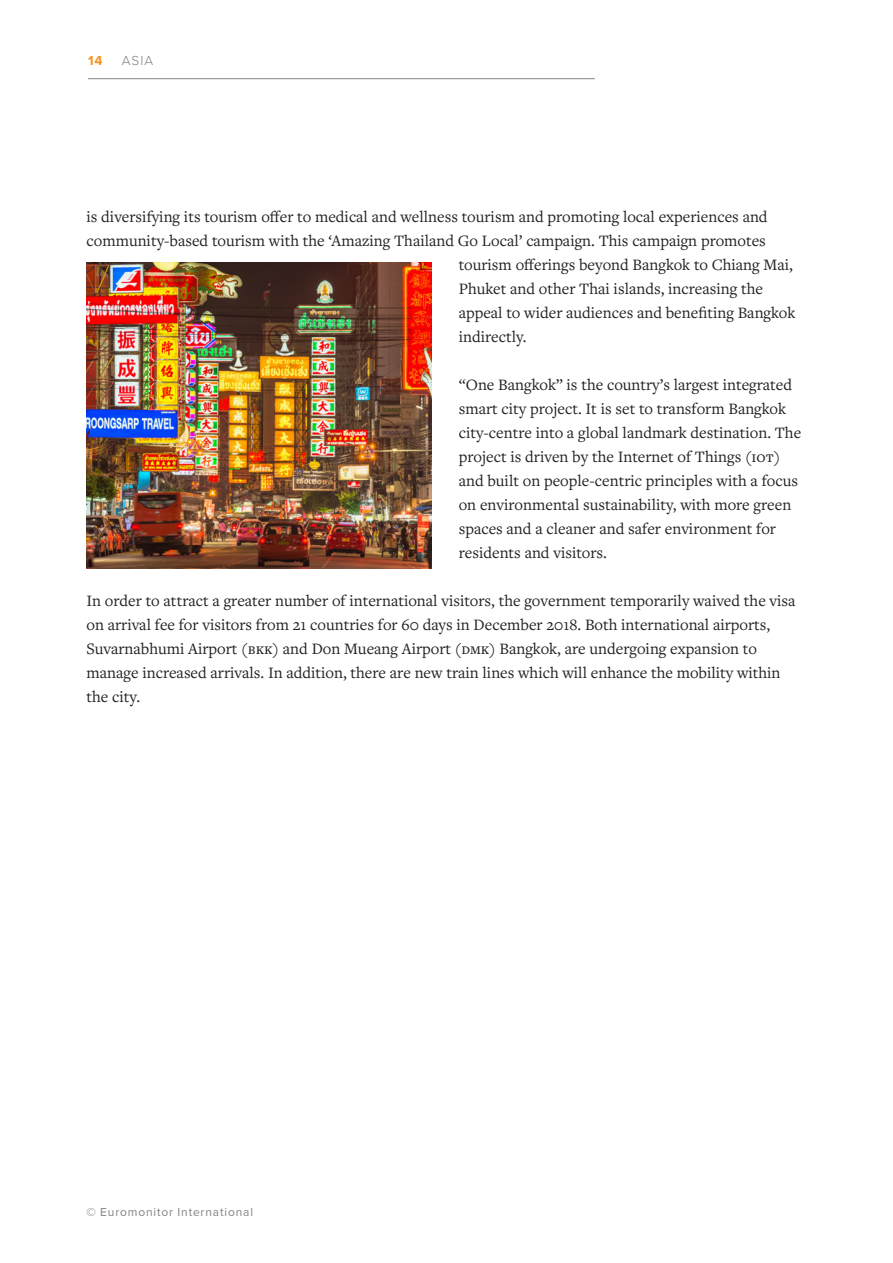
<style>
.page{position:relative;width:893px;height:1263px;background:#fff}
.page>*{position:absolute;margin:0;border:0;box-sizing:border-box;transform-origin:0 0}
.t1{font:16.5px/24px "Freight Text Pro";color:#231f20}
.t2{font:300 13.5px "Proxima Nova";color:#828282}
.t3{font:700 13.5px "Proxima Nova";color:#f7941e}
.t4{font:12px "Proxima Nova";letter-spacing:.07em;color:#828282}
</style>
<div class="page">
<hr style="left:88px;top:78px;width:507px;height:1px;background:#828282">
<img style="left:87px;top:262px;width:345px;height:307px">
<p class="t3" style="left:88px;top:52px;width:16px">14</p>
<p class="t2" style="left:122px;top:52px;width:33px">Asia</p>
<p class="t1" style="left:87px;top:204px;width:683px">is diversifying its tourism offer to medical and wellness tourism and promoting local experiences and</p>
<p class="t1" style="left:87px;top:228px;width:681px">community-based tourism with the ‘Amazing Thailand Go Local’ campaign. This campaign promotes</p>
<p class="t1" style="left:459px;top:252px;width:336px">tourism offerings beyond Bangkok to Chiang Mai,</p>
<p class="t1" style="left:459px;top:276px;width:306px">Phuket and other Thai islands, increasing the</p>
<p class="t1" style="left:459px;top:300px;width:338px">appeal to wider audiences and benefiting Bangkok</p>
<p class="t1" style="left:459px;top:324px;width:69px">indirectly.</p>
<p class="t1" style="left:459px;top:372px;width:344px">“One Bangkok” is the country’s largest integrated smart city project. It is set to transform Bangkok city-centre into a global landmark destination. The project is driven by the Internet of Things (IoT) and built on people-centric principles with a focus on environmental sustainability, with more green spaces and a cleaner and safer environment for residents and visitors.</p>
<p class="t1" style="left:87px;top:588px;width:711px">In order to attract a greater number of international visitors, the government temporarily waived the visa on arrival fee for visitors from 21 countries for 60 days in December 2018. Both international airports, Suvarnabhumi Airport (BKK) and Don Mueang Airport (DMK) Bangkok, are undergoing expansion to manage increased arrivals. In addition, there are new train lines which will enhance the mobility within the city.</p>
<p class="t4" style="left:87px;top:1203px;width:168px">© Euromonitor International</p>
</div>
